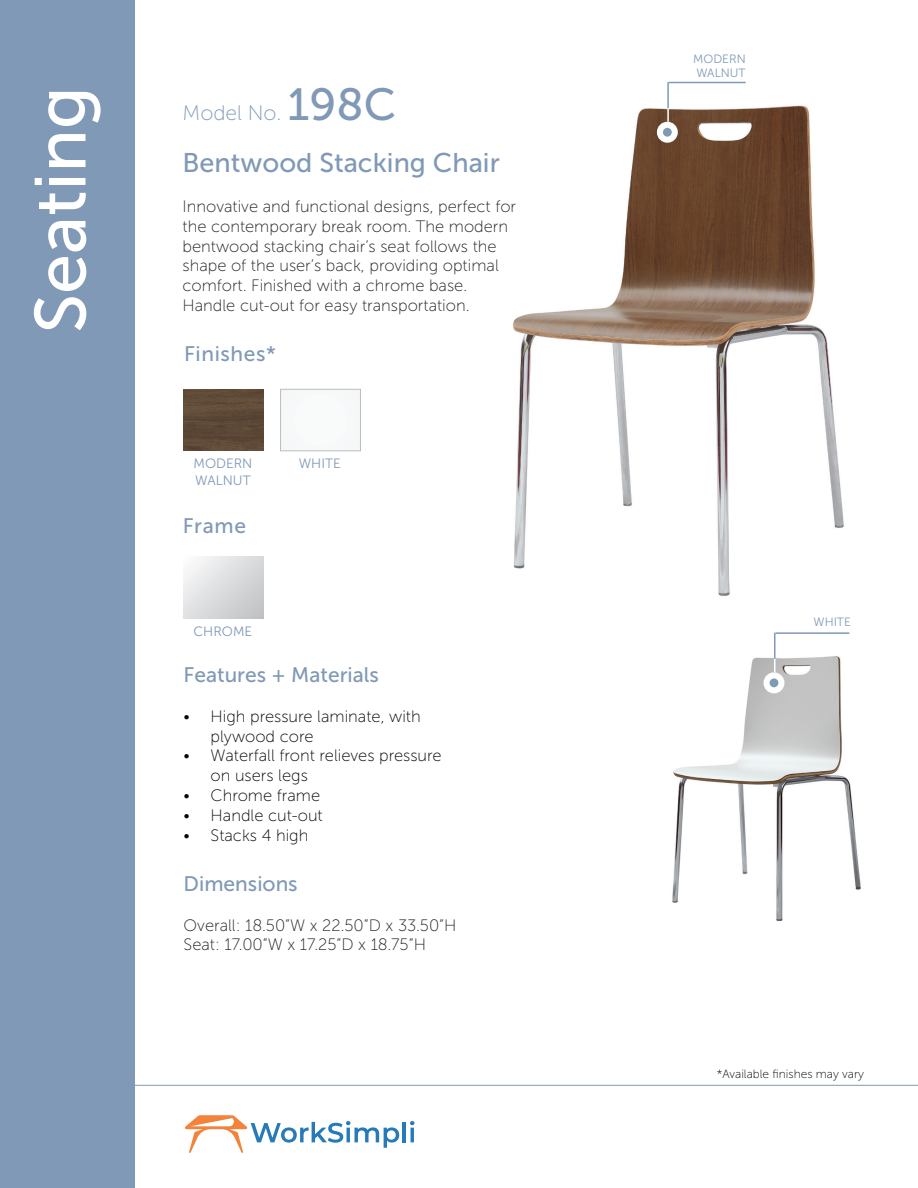
<style>
.page{position:relative;width:918px;height:1188px;background:#fff}
.page>*{position:absolute;margin:0;border:0;box-sizing:border-box;transform-origin:0 0}
.t1{font:72px "Museo Sans 500";color:#fff}
.t2{font:27px "Museo Sans 500";color:#8099b6}
.t3{font:21px "Museo Sans 500";color:#8099b6}
.t4{font:21px "Museo Sans 100";color:#8099b6}
.t5{font:21px "Museo Sans 500";letter-spacing:.03em;color:#8099b6}
.t6{font:16.5px/19.8px "Museo Sans 100";color:#231f20}
.t7{font:16.5px/19.8px "Museo Sans 100";color:#040503}
.t8{font:13.5px/16.2px "Museo Sans 300";color:#8099b6}
.t9{font:12px "Museo Sans 100";color:#040503}
.t10{font:12px/14.4px "Museo Sans 300";color:#8099b6}
.s1{font-family:"Museo Sans 500";font-size:45px}
</style>
<div class="page">
<div style="left:0;top:0;width:135px;height:1188px;background:#8099b6"></div>
<hr style="left:135px;top:1085px;width:783px;height:1px;background:#8099b6">
<hr style="left:403px;top:1122px;width:3px;height:20px;background:#277ab8">
<svg style="left:410px;top:1121px;width:4px;height:21px"></svg>
<svg style="left:185px;top:1115px;width:214px;height:38px"></svg>
<img style="left:672px;top:656px;width:189px;height:265px">
<img style="left:513px;top:105px;width:331px;height:491px">
<div style="left:767px;top:675px;width:14px;height:15px;background:#8099b6;border-radius:50%"></div>
<div style="left:764px;top:672px;width:20px;height:21px;border:6px solid #fff;border-radius:50%"></div>
<hr style="left:774px;top:634px;width:2px;height:38px;background:#fff">
<hr style="left:774px;top:633px;width:2px;height:26px;background:#8099b6">
<hr style="left:776px;top:632px;width:73px;height:2px;background:#8099b6">
<div style="left:660px;top:125px;width:15px;height:15px;background:#8099b6;border-radius:50%"></div>
<div style="left:657px;top:122px;width:21px;height:21px;border:6px solid #fff;border-radius:50%"></div>
<hr style="left:667px;top:84px;width:2px;height:38px;background:#fff">
<hr style="left:667px;top:82px;width:2px;height:26px;background:#8099b6">
<hr style="left:669px;top:82px;width:77px;height:1px;background:#8099b6">
<div style="left:184px;top:557px;width:80px;height:61px;background:linear-gradient(to right,#eeeff0,#cbccce)"></div>
<img style="left:184px;top:389px;width:80px;height:62px">
<div style="left:280px;top:389px;width:81px;height:62px;border:1px solid #bcbdc0"></div>
<h1 class="t1" style="left:21px;top:333px;width:248px;rotate:-90deg">Seating</h1>
<p class="t4" style="left:183px;top:102px;width:215px">Model No. <span class="s1">198C</span></p>
<h2 class="t2" style="left:183px;top:148px;width:319px">Bentwood Stacking Chair</h2>
<p class="t6" style="left:183px;top:197px;width:335px">Innovative and functional designs, perfect for the contemporary break room. The modern bentwood stacking chair’s seat follows the shape of the user’s back, providing optimal comfort. Finished with a chrome base.<br>Handle cut-out for easy transportation.</p>
<p class="t5" style="left:184px;top:342px;width:94px">Finishes*</p>
<p class="t8" style="left:193px;top:456px;width:60px">MODERN<br>WALNUT</p>
<p class="t8" style="left:299px;top:456px;width:43px">WHITE</p>
<p class="t3" style="left:183px;top:514px;width:65px">Frame</p>
<p class="t8" style="left:193px;top:624px;width:60px">CHROME</p>
<p class="t3" style="left:184px;top:663px;width:197px">Features + Materials</p>
<p class="t7" style="left:211px;top:706px;width:212px;text-indent:-27px">• High pressure laminate, with plywood core</p>
<p class="t7" style="left:211px;top:746px;width:233px;text-indent:-27px">• Waterfall front relieves pressure on users legs</p>
<p class="t7" style="left:184px;top:786px;width:138px">• Chrome frame</p>
<p class="t7" style="left:184px;top:805px;width:141px">• Handle cut-out</p>
<p class="t7" style="left:184px;top:825px;width:126px">• Stacks 4 high</p>
<p class="t3" style="left:184px;top:872px;width:116px">Dimensions</p>
<p class="t6" style="left:184px;top:915px;width:274px">Overall: 18.50”W x 22.50”D x 33.50”H<br>Seat: 17.00”W x 17.25”D x 18.75”H</p>
<p class="t10" style="left:693px;top:52px;width:54px">MODERN<br>WALNUT</p>
<p class="t10" style="left:814px;top:615px;width:39px">WHITE</p>
<p class="t9" style="left:717px;top:1068px;width:149px">*Available finishes may vary</p>
</div>
